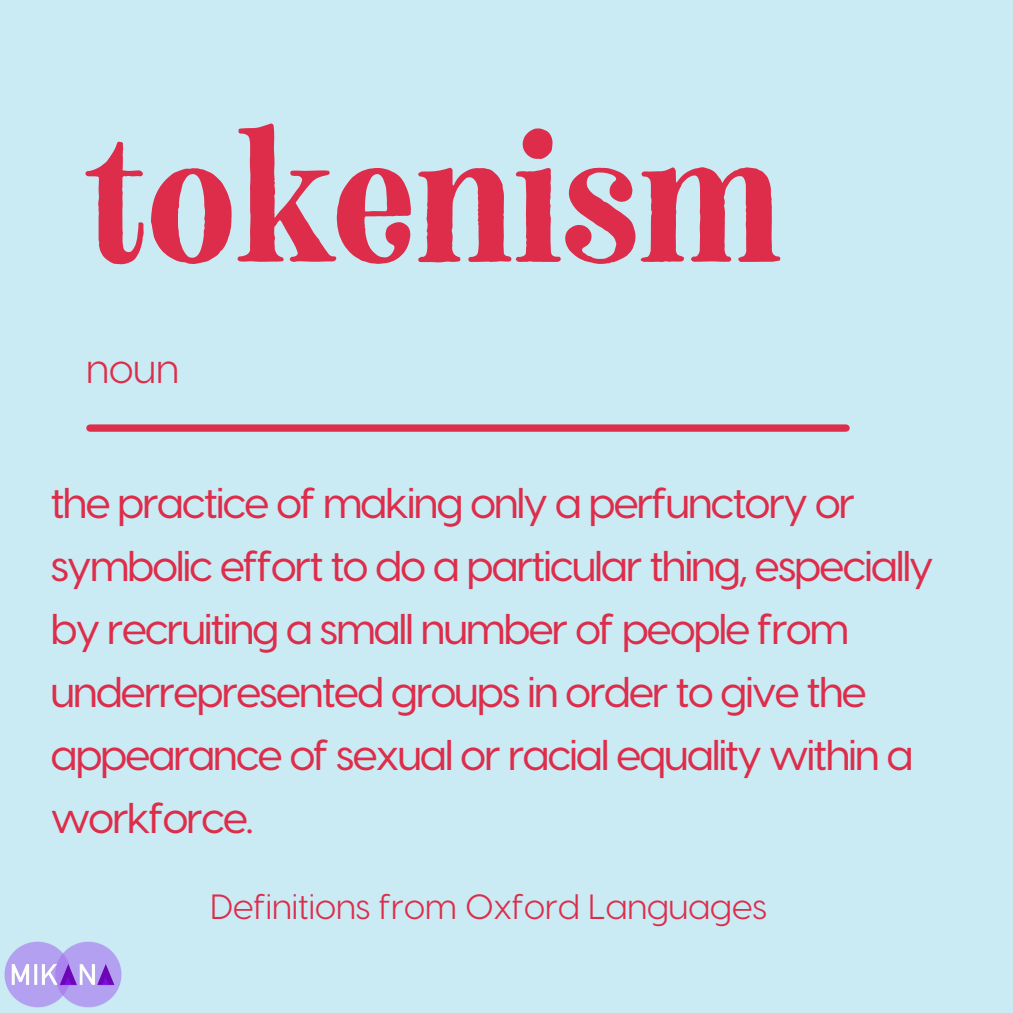
<style>
.page{position:relative;width:1013px;height:1013px;background:#fff}
.page>*{position:absolute;margin:0;border:0;box-sizing:border-box;transform-origin:0 0}
.t1{font:166.75px "Neato Serif";color:#dd2d4a}
.t2{font:500 42.5px/62.9px "Visby CF";letter-spacing:-.04em;color:#dd2d4a}
.t3{font:40.62px "Visby CF";color:#dd2d4a}
.t4{font:35px "Visby CF";color:#dd2d4a}
</style>
<div class="page">
<div style="left:0;top:0;width:1012px;height:1012px;background:#caeaf4"></div>
<div style="left:90px;top:424px;width:756px;height:8px;background:#dd2d4a"></div>
<img style="left:4px;top:941px;width:118px;height:67px">
<p class="t1" style="left:86px;top:82px;width:697px">tokenism</p>
<p class="t3" style="left:86px;top:342px;width:94px">noun</p>
<p class="t2" style="left:51px;top:469px;width:884px">the practice of making only a perfunctory or symbolic effort to do a particular thing, especially by recruiting a small number of people from underrepresented groups in order to give the appearance of sexual or racial equality within a workforce.</p>
<p class="t4" style="left:210px;top:883px;width:558px">Definitions from Oxford Languages</p>
</div>
